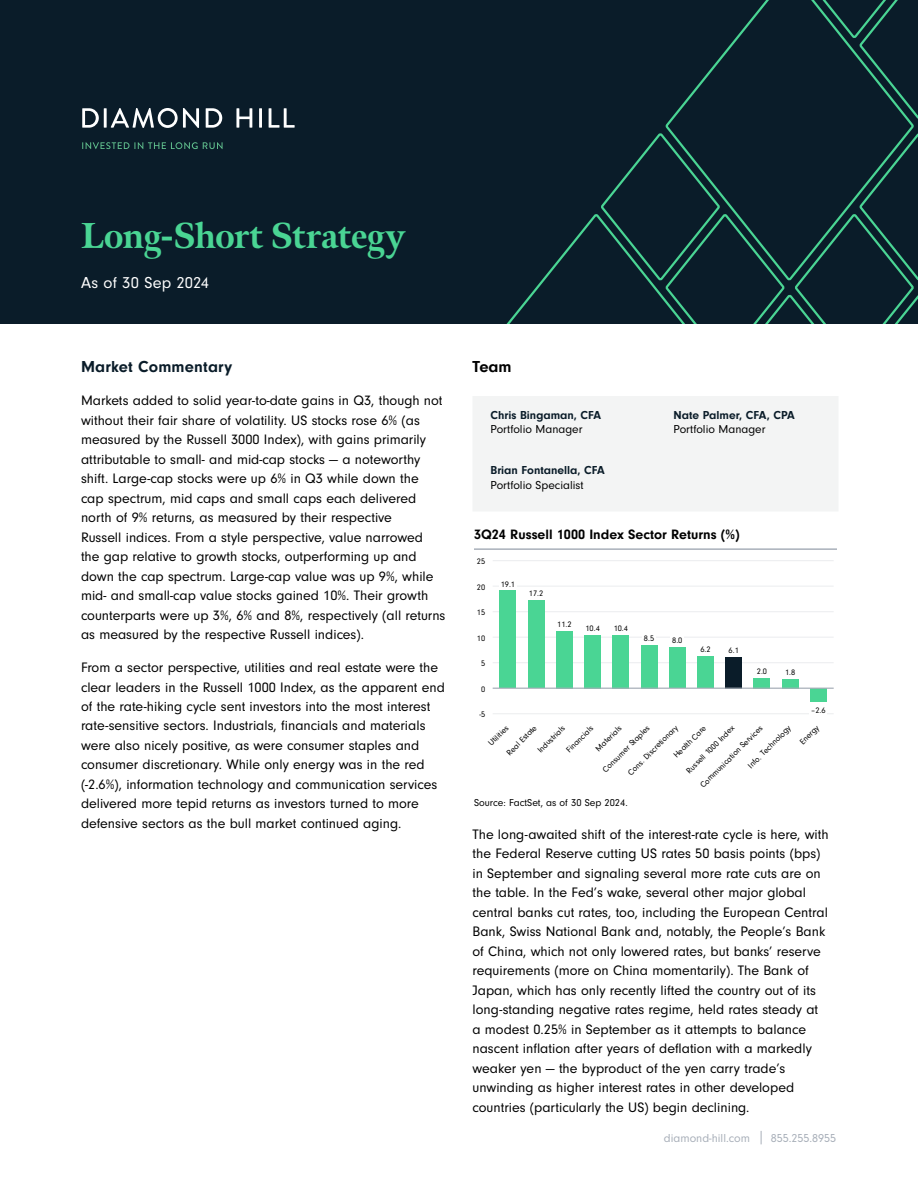
<style>
.page{position:relative;width:918px;height:1188px;background:#fff}
.page>*{position:absolute;margin:0;border:0;box-sizing:border-box;transform-origin:0 0}
.t1{font:800 36px "Meno Display";letter-spacing:-.01em;color:#4ad594}
.t2{font:700 16.5px "Neuzeit Gro";letter-spacing:.01em;color:#0a1c29}
.t3{font:16.5px "Neuzeit Gro";letter-spacing:.01em;color:#fff}
.t4{font:700 16.5px "Neuzeit Gro";color:#000}
.t5{font:14.25px/19.5px "Neuzeit Gro";color:#000}
.t6{font:700 14.1px "Neuzeit Gro";color:#000}
.t7{font:700 12px "Neuzeit Gro";color:#0a1c29}
.t8{font:12px "Neuzeit Gro";color:#000}
.t9{font:12px "Neuzeit Gro";color:#a8afb9}
.t10{font:10.35px "Neuzeit Gro";color:#000}
.t11{font:8.25px "Neuzeit Gro";color:#000}
</style>
<div class="page">
<svg style="left:761px;top:1131px;width:1px;height:13px"></svg>
<div style="left:0;top:0;width:918px;height:324px;background:#0a1c29"></div>
<svg style="left:506px;top:0;width:412px;height:324px"></svg>
<svg style="left:82px;top:108px;width:17px;height:20px"></svg>
<hr style="left:104px;top:108px;width:3px;height:20px;background:#fff">
<svg style="left:111px;top:108px;width:88px;height:20px"></svg>
<svg style="left:206px;top:108px;width:16px;height:20px"></svg>
<svg style="left:236px;top:108px;width:16px;height:20px"></svg>
<hr style="left:259px;top:108px;width:3px;height:20px;background:#fff">
<svg style="left:269px;top:108px;width:26px;height:20px"></svg>
<svg style="left:82px;top:142px;width:141px;height:7px"></svg>
<div style="left:473px;top:396px;width:365px;height:115px;background:#f3f4f4"></div>
<hr style="left:474px;top:548px;width:363px;height:2px;background:#a8afb9">
<hr style="left:493px;top:713px;width:341px;height:1px;background:#eeeff1">
<hr style="left:493px;top:662px;width:341px;height:1px;background:#eeeff1">
<hr style="left:493px;top:637px;width:341px;height:1px;background:#eeeff1">
<hr style="left:493px;top:611px;width:341px;height:1px;background:#eeeff1">
<hr style="left:493px;top:586px;width:341px;height:1px;background:#eeeff1">
<hr style="left:493px;top:560px;width:341px;height:1px;background:#eeeff1">
<div style="left:500px;top:591px;width:16px;height:97px;background:#4ad594"></div>
<div style="left:528px;top:600px;width:16px;height:88px;background:#4ad594"></div>
<div style="left:556px;top:631px;width:17px;height:57px;background:#4ad594"></div>
<div style="left:584px;top:635px;width:17px;height:53px;background:#4ad594"></div>
<div style="left:613px;top:635px;width:16px;height:53px;background:#4ad594"></div>
<div style="left:641px;top:645px;width:16px;height:43px;background:#4ad594"></div>
<div style="left:669px;top:647px;width:16px;height:41px;background:#4ad594"></div>
<div style="left:697px;top:657px;width:17px;height:31px;background:#4ad594"></div>
<div style="left:726px;top:657px;width:16px;height:31px;background:#0a1c29"></div>
<div style="left:754px;top:678px;width:16px;height:10px;background:#4ad594"></div>
<div style="left:782px;top:679px;width:16px;height:9px;background:#4ad594"></div>
<div style="left:810px;top:688px;width:17px;height:13px;background:#4ad594"></div>
<div style="left:499px;top:579px;width:18px;height:9px;background:#fff"></div>
<div style="left:642px;top:633px;width:14px;height:9px;background:#fff"></div>
<div style="left:671px;top:636px;width:13px;height:9px;background:#fff"></div>
<div style="left:810px;top:705px;width:17px;height:9px;background:#fff"></div>
<hr style="left:493px;top:688px;width:341px;height:1px;background:#a8afb9">
<h1 class="t1" style="left:81px;top:213px;width:326px">Long-Short Strategy</h1>
<p class="t3" style="left:81px;top:274px;width:129px">As of 30 Sep 2024</p>
<p class="t2" style="left:81px;top:357px;width:153px">Market Commentary</p>
<p class="t5" style="left:81px;top:391px;width:366px">Markets added to solid year-to-date gains in Q3, though not without their fair share of volatility. US stocks rose 6% (as measured by the Russell 3000 Index), with gains primarily attributable to small- and mid-cap stocks — a noteworthy shift. Large-cap stocks were up 6% in Q3 while down the<br>cap spectrum, mid caps and small caps each delivered north of 9% returns, as measured by their respective<br>Russell indices. From a style perspective, value narrowed<br>the gap relative to growth stocks, outperforming up and down the cap spectrum. Large-cap value was up 9%, while mid- and small-cap value stocks gained 10%. Their growth counterparts were up 3%, 6% and 8%, respectively (all returns as measured by the respective Russell indices).</p>
<p class="t5" style="left:81px;top:658px;width:366px">From a sector perspective, utilities and real estate were the clear leaders in the Russell 1000 Index, as the apparent end of the rate-hiking cycle sent investors into the most interest rate-sensitive sectors. Industrials, financials and materials were also nicely positive, as were consumer staples and consumer discretionary. While only energy was in the red (-2.6%), information technology and communication services delivered more tepid returns as investors turned to more defensive sectors as the bull market continued aging.</p>
<p class="t4" style="left:472px;top:357px;width:41px">Team</p>
<p class="t7" style="left:490px;top:408px;width:112px">Chris Bingaman, CFA</p>
<p class="t8" style="left:490px;top:423px;width:94px">Portfolio Manager</p>
<p class="t7" style="left:674px;top:408px;width:123px">Nate Palmer, CFA, CPA</p>
<p class="t8" style="left:674px;top:423px;width:94px">Portfolio Manager</p>
<p class="t7" style="left:490px;top:463px;width:116px">Brian Fontanella, CFA</p>
<p class="t8" style="left:490px;top:478px;width:95px">Portfolio Specialist</p>
<p class="t6" style="left:474px;top:526px;width:267px">3Q24 Russell 1000 Index Sector Returns (%)</p>
<p class="t11" style="left:477px;top:557px;width:10px">25</p>
<p class="t11" style="left:477px;top:583px;width:10px">20</p>
<p class="t11" style="left:477px;top:608px;width:10px">15</p>
<p class="t11" style="left:477px;top:634px;width:10px">10</p>
<p class="t11" style="left:481px;top:659px;width:6px">5</p>
<p class="t11" style="left:481px;top:685px;width:6px">0</p>
<p class="t11" style="left:479px;top:710px;width:7px">-5</p>
<p class="t11" style="left:501px;top:579px;width:16px">19.1</p>
<p class="t11" style="left:529px;top:589px;width:16px">17.2</p>
<p class="t11" style="left:557px;top:620px;width:16px">11.2</p>
<p class="t11" style="left:585px;top:624px;width:16px">10.4</p>
<p class="t11" style="left:614px;top:624px;width:16px">10.4</p>
<p class="t11" style="left:644px;top:634px;width:12px">8.5</p>
<p class="t11" style="left:672px;top:636px;width:12px">8.0</p>
<p class="t11" style="left:700px;top:645px;width:12px">6.2</p>
<p class="t11" style="left:729px;top:646px;width:12px">6.1</p>
<p class="t11" style="left:757px;top:667px;width:12px">2.0</p>
<p class="t11" style="left:785px;top:668px;width:12px">1.8</p>
<p class="t11" style="left:811px;top:706px;width:16px">–2.6</p>
<p class="t11" style="left:684px;top:769px;width:66px;rotate:-45deg">Russell 1000 Index</p>
<p class="t11" style="left:626px;top:771px;width:68px;rotate:-45deg">Cons. Discretionary</p>
<p class="t11" style="left:746px;top:764px;width:58px;rotate:-45deg">Info. Technology</p>
<p class="t11" style="left:798px;top:740px;width:25px;rotate:-45deg">Energy</p>
<p class="t11" style="left:505px;top:751px;width:41px;rotate:-45deg">Real Estate</p>
<p class="t11" style="left:536px;top:748px;width:37px;rotate:-45deg">Industrials</p>
<p class="t11" style="left:564px;top:748px;width:36px;rotate:-45deg">Financials</p>
<p class="t11" style="left:594px;top:747px;width:34px;rotate:-45deg">Materials</p>
<p class="t11" style="left:672px;top:753px;width:44px;rotate:-45deg">Health Care</p>
<p class="t11" style="left:486px;top:741px;width:27px;rotate:-45deg">Utilities</p>
<p class="t11" style="left:601px;top:768px;width:64px;rotate:-45deg">Consumer Staples</p>
<p class="t11" style="left:698px;top:783px;width:86px;rotate:-45deg">Communication Services</p>
<p class="t10" style="left:474px;top:797px;width:155px">Source: FactSet, as of 30 Sep 2024.</p>
<p class="t5" style="left:472px;top:825px;width:358px">The long-awaited shift of the interest-rate cycle is here, with the Federal Reserve cutting US rates 50 basis points (bps) in September and signaling several more rate cuts are on the table. In the Fed’s wake, several other major global central banks cut rates, too, including the European Central Bank, Swiss National Bank and, notably, the People’s Bank of China, which not only lowered rates, but banks’ reserve requirements (more on China momentarily). The Bank of Japan, which has only recently lifted the country out of its long-standing negative rates regime, held rates steady at a modest 0.25% in September as it attempts to balance nascent inflation after years of deflation with a markedly weaker yen — the byproduct of the yen carry trade’s unwinding as higher interest rates in other developed countries (particularly the US) begin declining.</p>
<p class="t9" style="left:664px;top:1131px;width:88px">diamond-hill.com</p>
<p class="t9" style="left:771px;top:1131px;width:67px">855.255.8955</p>
</div>
